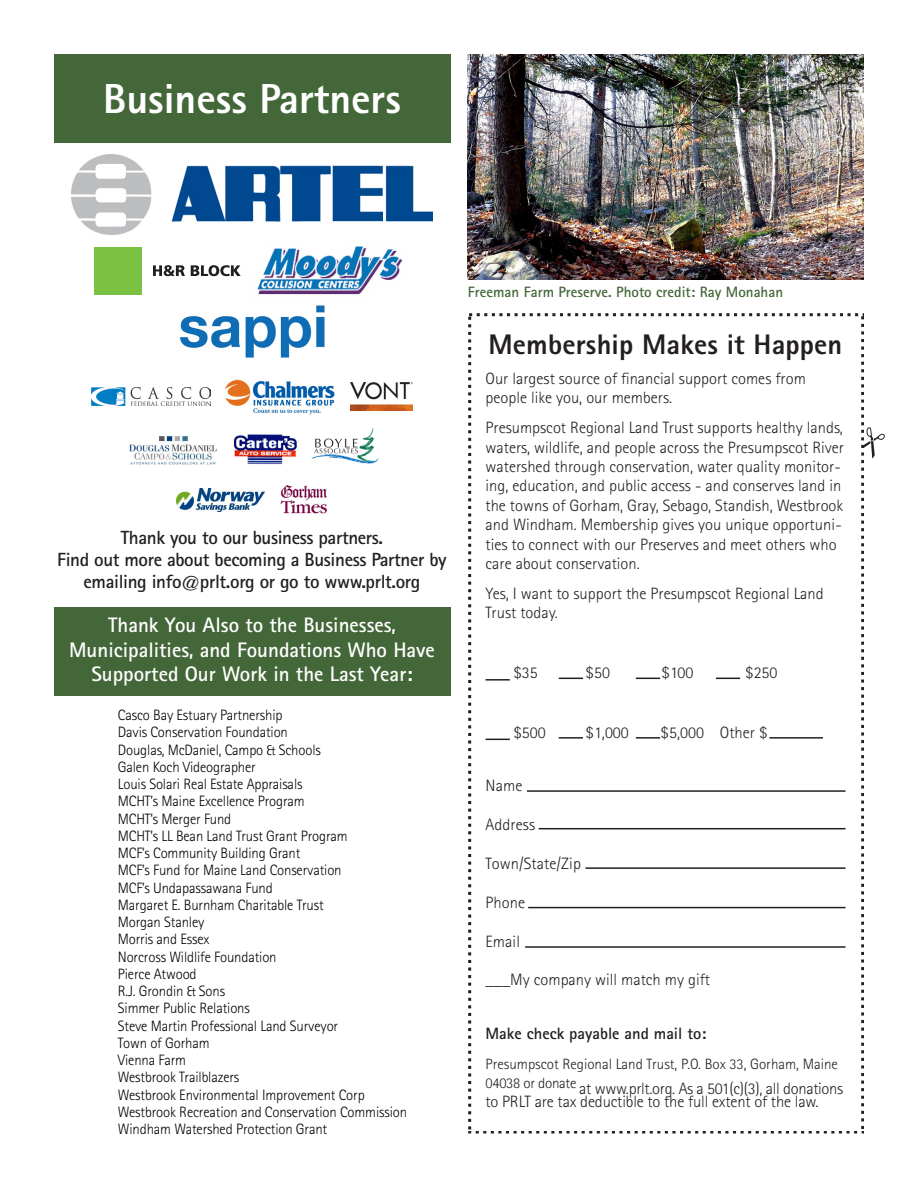
<style>
.page{position:relative;width:918px;height:1188px;background:#fff}
.page>*{position:absolute;margin:0;border:0;box-sizing:border-box;transform-origin:0 0}
.t1{font:800 42px "Rotis Sans Serif Std";color:#fff}
.t2{font:800 28.35px "Rotis Sans Serif Std";letter-spacing:.005em;color:#231f20}
.t3{font:700 21px/24.2px "Rotis Sans Serif Std";color:#fff;text-align:center}
.t4{font:700 19.05px/21.9px "Rotis Sans Serif Std";letter-spacing:-.02em;color:#231f20;text-align:center}
.t5{font:300 16.35px/19.4px "AT Rotis Sans Serif";color:#231f20}
.t6{font:700 16.35px "AT Rotis Sans Serif";color:#231f20}
.t7{font:300 15px "Rotis Sans Serif Std";letter-spacing:-.01em;color:#000}
.t8{font:700 15px "Rotis Sans Serif Std";color:#436738}
.t9{font:300 14.85px "AT Rotis Sans Serif";color:#231f20}
</style>
<div class="page">
<div style="left:54px;top:607px;width:396px;height:89px;background:#436738"></div>
<img style="left:468px;top:54px;width:396px;height:225px">
<svg style="left:468px;top:313px;width:396px;height:820px"></svg>
<div style="left:54px;top:54px;width:396px;height:89px;background:#436738"></div>
<img style="left:72px;top:155px;width:360px;height:80px">
<div style="left:95px;top:247px;width:47px;height:48px;background:#7bc142"></div>
<svg style="left:153px;top:265px;width:32px;height:11px"></svg>
<svg style="left:191px;top:265px;width:50px;height:11px"></svg>
<img style="left:257px;top:246px;width:146px;height:49px">
<img style="left:180px;top:305px;width:145px;height:53px">
<img style="left:91px;top:387px;width:120px;height:19px">
<img style="left:225px;top:379px;width:110px;height:36px">
<img style="left:350px;top:382px;width:63px;height:29px">
<img style="left:129px;top:436px;width:88px;height:29px">
<img style="left:233px;top:434px;width:64px;height:31px">
<img style="left:311px;top:428px;width:69px;height:36px">
<img style="left:281px;top:485px;width:46px;height:29px">
<img style="left:176px;top:488px;width:89px;height:23px">
<svg style="left:864px;top:427px;width:21px;height:31px"></svg>
<p class="t1" style="left:103px;top:72px;width:299px">Business Partners</p>
<p class="t4" style="left:121px;top:526px;width:264px">Thank you to our business partners.</p>
<p class="t4" style="left:57px;top:548px;width:391px">Find out more about becoming a Business Partner by emailing info@prlt.org or go to www.prlt.org</p>
<p class="t3" style="left:69px;top:613px;width:367px">Thank You Also to the Businesses,<br>Municipalities, and Foundations Who Have<br>Supported Our Work in the Last Year:</p>
<p class="t7" style="left:118px;top:706px;width:166px">Casco Bay Estuary Partnership</p>
<p class="t7" style="left:118px;top:724px;width:172px">Davis Conservation Foundation</p>
<p class="t7" style="left:118px;top:741px;width:205px">Douglas, McDaniel, Campo &amp; Schools</p>
<p class="t7" style="left:118px;top:758px;width:140px">Galen Koch Videographer</p>
<p class="t7" style="left:118px;top:775px;width:186px">Louis Solari Real Estate Appraisals</p>
<p class="t7" style="left:118px;top:793px;width:188px">MCHT’s Maine Excellence Program</p>
<p class="t7" style="left:118px;top:810px;width:115px">MCHT’s Merger Fund</p>
<p class="t7" style="left:118px;top:827px;width:231px">MCHT’s LL Bean Land Trust Grant Program</p>
<p class="t7" style="left:118px;top:844px;width:184px">MCF’s Community Building Grant</p>
<p class="t7" style="left:118px;top:862px;width:225px">MCF’s Fund for Maine Land Conservation</p>
<p class="t7" style="left:118px;top:879px;width:156px">MCF’s Undapassawana Fund</p>
<p class="t7" style="left:118px;top:896px;width:207px">Margaret E. Burnham Charitable Trust</p>
<p class="t7" style="left:118px;top:913px;width:88px">Morgan Stanley</p>
<p class="t7" style="left:118px;top:931px;width:93px">Morris and Essex</p>
<p class="t7" style="left:118px;top:948px;width:160px">Norcross Wildlife Foundation</p>
<p class="t7" style="left:118px;top:965px;width:80px">Pierce Atwood</p>
<p class="t7" style="left:118px;top:982px;width:109px">R.J. Grondin &amp; Sons</p>
<p class="t7" style="left:118px;top:1000px;width:134px">Simmer Public Relations</p>
<p class="t7" style="left:118px;top:1017px;width:222px">Steve Martin Professional Land Surveyor</p>
<p class="t7" style="left:118px;top:1034px;width:93px">Town of Gorham</p>
<p class="t7" style="left:118px;top:1051px;width:70px">Vienna Farm</p>
<p class="t7" style="left:118px;top:1069px;width:123px">Westbrook Trailblazers</p>
<p class="t7" style="left:118px;top:1086px;width:248px">Westbrook Environmental Improvement Corp</p>
<p class="t7" style="left:118px;top:1103px;width:291px">Westbrook Recreation and Conservation Commission</p>
<p class="t7" style="left:118px;top:1120px;width:211px">Windham Watershed Protection Grant</p>
<p class="t8" style="left:468px;top:282px;width:317px">Freeman Farm Preserve. Photo credit: Ray Monahan</p>
<p class="t2" style="left:489px;top:327px;width:355px">Membership Makes it Happen</p>
<p class="t5" style="left:486px;top:369px;width:322px">Our largest source of financial support comes from people like you, our members.</p>
<p class="t5" style="left:486px;top:418px;width:360px">Presumpscot Regional Land Trust supports healthy lands, waters, wildlife, and people across the Presumpscot River watershed through conservation, water quality monitor&shy;ing, education, and public access - and conserves land in the towns of Gorham, Gray, Sebago, Standish, Westbrook and Windham. Membership gives you unique opportuni&shy;ties to connect with our Preserves and meet others who care about conservation.</p>
<p class="t5" style="left:486px;top:584px;width:340px">Yes, I want to support the Presumpscot Regional Land<br>Trust today.</p>
<p class="t5" style="left:513px;top:663px;width:26px">$35</p>
<p class="t5" style="left:586px;top:663px;width:26px">$50</p>
<p class="t5" style="left:662px;top:663px;width:33px">$100</p>
<p class="t5" style="left:745px;top:663px;width:34px">$250</p>
<p class="t5" style="left:513px;top:722px;width:34px">$500</p>
<p class="t5" style="left:585px;top:722px;width:45px">$1,000</p>
<p class="t5" style="left:661px;top:722px;width:108px">$5,000 Other $</p>
<p class="t5" style="left:486px;top:776px;width:38px">Name</p>
<p class="t5" style="left:486px;top:815px;width:51px">Address</p>
<p class="t5" style="left:486px;top:854px;width:97px">Town/State/Zip</p>
<p class="t5" style="left:486px;top:893px;width:41px">Phone</p>
<p class="t5" style="left:486px;top:931px;width:36px">Email</p>
<p class="t5" style="left:486px;top:970px;width:226px">___My company will match my gift</p>
<p class="t6" style="left:486px;top:1023px;width:222px">Make check payable and mail to:</p>
<p class="t9" style="left:486px;top:1055px;width:354px">Presumpscot Regional Land Trust, P.O. Box 33, Gorham, Maine</p>
<p class="t5" style="left:486px;top:1082px;width:359px;line-height:13.4px"><sup>04038</sup> <sup>or</sup> <sup>donate</sup> at www.prlt.org. As a 501(c)(3), all donations to PRLT are tax deductible to the full extent of the law.</p>
</div>
